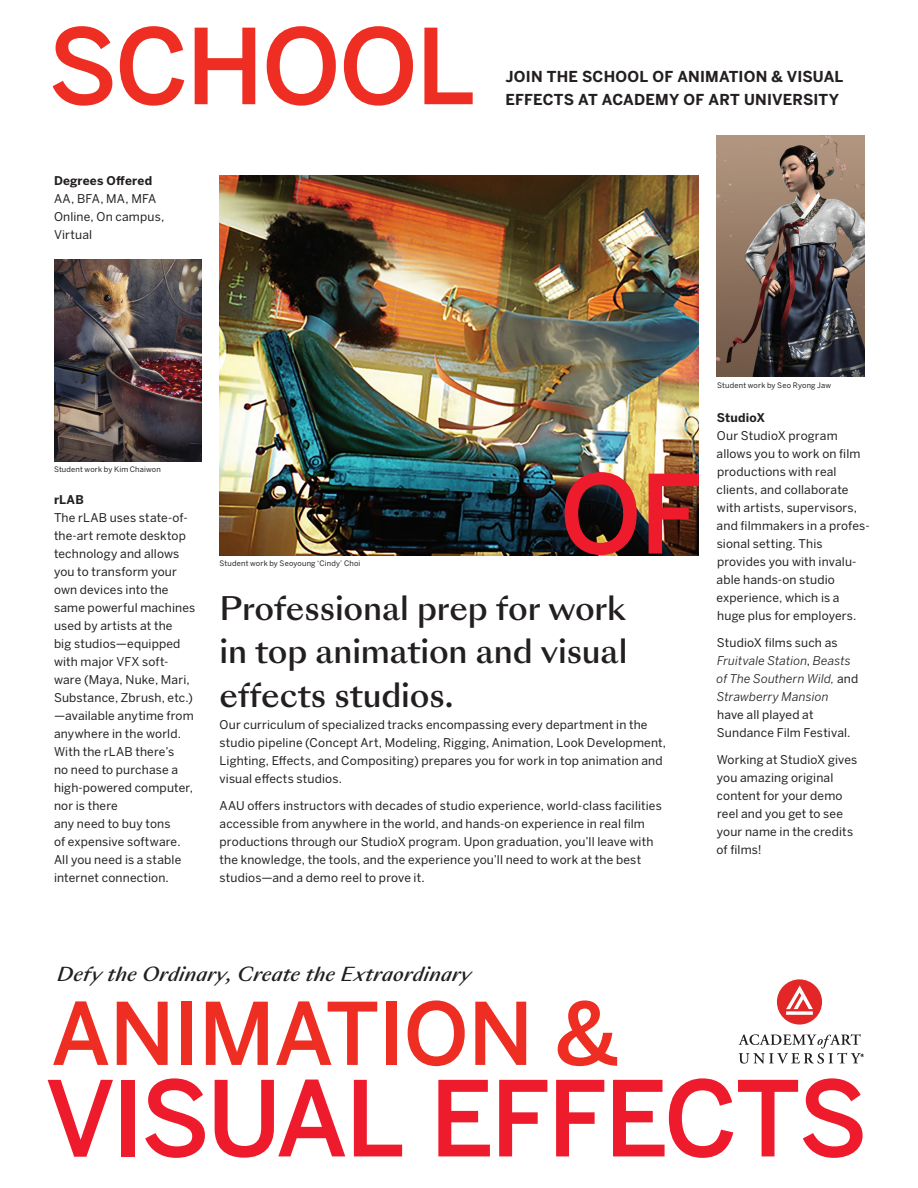
<style>
.page{position:relative;width:918px;height:1188px;background:#fff}
.page>*{position:absolute;margin:0;border:0;box-sizing:border-box;transform-origin:0 0}
.TEXT_benton-med_9_5{font:500 108px "Benton Sans";color:#ee1b2c}
.TEXT_benton-med_9_5-2{font:500 103.5px "Benton Sans";letter-spacing:-.03em;color:#ee1b2c}
.TEXT_benton-med_9_5-3{font:500 103.5px "Benton Sans";letter-spacing:-.02em;color:#ee2e22}
.TEXT_benton-med_9_5-4{font:500 85.5px "Benton Sans";letter-spacing:-.015em;color:#ee2e22}
.TEXT_benton-med_9_5-5{font:500 31.5px/43.5px "Sang Bleu Sunrise";letter-spacing:-.005em;color:#231f20;text-align:justify}
.TEXT_benton-med_9_5-6{font:italic 500 18.75px "Sang Bleu Sunrise";letter-spacing:.015em;color:#231f20}
.TEXT_benton-med_9_5-7{font:700 15px/22.5px "Benton Sans";letter-spacing:.015em;color:#231f20}
.TEXT_benton-med_9_5-8{font:12px/18px "Benton Sans";letter-spacing:.015em;color:#231f20}
.TEXT_benton-med_9_5-9{font:700 12px "Benton Sans";letter-spacing:.01em;color:#231f20}
.CAPTION_benton-book{font:7.5px "Benton Sans";letter-spacing:.02em;color:#231f20}
.s1{font-style:italic}
</style>
<div class="page">
<img style="left:220px;top:176px;width:478px;height:379px">
<img style="left:716px;top:135px;width:149px;height:242px">
<img style="left:55px;top:260px;width:147px;height:201px">
<svg style="left:777px;top:979px;width:45px;height:46px"></svg>
<svg style="left:739px;top:1034px;width:125px;height:30px"></svg>
<p class="TEXT_benton-med_9_5-3" style="left:48px;top:3px;width:429px">SCHOOL</p>
<p class="TEXT_benton-med_9_5-9" style="left:54px;top:174px;width:100px">Degrees Offered</p>
<p class="TEXT_benton-med_9_5-8" style="left:54px;top:190px;width:104px">AA, BFA, MA, MFA</p>
<p class="TEXT_benton-med_9_5-8" style="left:54px;top:208px;width:112px">Online, On campus,<br>Virtual</p>
<p class="TEXT_benton-med_9_5-7" style="left:506px;top:66px;width:339px">JOIN THE SCHOOL OF ANIMATION &amp; VISUAL<br>EFFECTS AT ACADEMY OF ART UNIVERSITY</p>
<p class="CAPTION_benton-book" style="left:717px;top:381px;width:115px">Student work by Seo Ryong Jaw</p>
<p class="CAPTION_benton-book" style="left:54px;top:465px;width:108px">Student work by Kim Chaiwon</p>
<p class="TEXT_benton-med_9_5-9" style="left:54px;top:492px;width:31px">rLAB</p>
<p class="TEXT_benton-med_9_5-8" style="left:54px;top:509px;width:143px">The rLAB uses state-of&shy;the-art remote desktop technology and allows you to transform your own devices into the same powerful machines used by artists at the<br>big studios—equipped with major VFX soft&shy;ware (Maya, Nuke, Mari,<br>Substance, Zbrush, etc.) —available anytime from anywhere in the world.<br>With the rLAB there’s<br>no need to purchase a high-powered computer, nor is there<br>any need to buy tons<br>of expensive software.<br>All you need is a stable internet connection.</p>
<p class="CAPTION_benton-book" style="left:220px;top:559px;width:142px">Student work by Seoyoung ‘Cindy’ Choi</p>
<p class="TEXT_benton-med_9_5" style="left:559px;top:448px;width:144px">OF</p>
<p class="TEXT_benton-med_9_5-5" style="left:220px;top:588px;width:409px">Professional prep for work in top animation and visual effects studios.</p>
<p class="TEXT_benton-med_9_5-8" style="left:220px;top:716px;width:448px">Our curriculum of specialized tracks encompassing every department in the studio pipeline (Concept Art, Modeling, Rigging, Animation, Look Development, Lighting, Effects, and Compositing) prepares you for work in top animation and visual effects studios.</p>
<p class="TEXT_benton-med_9_5-8" style="left:220px;top:797px;width:444px">AAU offers instructors with decades of studio experience, world-class facilities accessible from anywhere in the world, and hands-on experience in real film productions through our StudioX program. Upon graduation, you’ll leave with the knowledge, the tools, and the experience you’ll need to work at the best studios—and a demo reel to prove it.</p>
<p class="TEXT_benton-med_9_5-9" style="left:717px;top:410px;width:50px">StudioX</p>
<p class="TEXT_benton-med_9_5-8" style="left:717px;top:427px;width:145px">Our StudioX program allows you to work on film productions with real</p>
<p class="TEXT_benton-med_9_5-8" style="left:717px;top:481px;width:155px">clients, and collaborate with artists, supervisors, and filmmakers in a profes&shy;sional setting. This provides you with invalu&shy;able hands-on studio</p>
<p class="TEXT_benton-med_9_5-8" style="left:717px;top:589px;width:124px">experience, which is a</p>
<p class="TEXT_benton-med_9_5-8" style="left:717px;top:607px;width:141px">huge plus for employers.</p>
<p class="TEXT_benton-med_9_5-8" style="left:717px;top:634px;width:143px">StudioX films such as<br><span class="s1">Fruitvale Station</span>, <span class="s1">Beasts of The Southern Wild,</span> and<br><span class="s1">Strawberry Mansion<br></span>have all played at<br>Sundance Film Festival.</p>
<p class="TEXT_benton-med_9_5-8" style="left:717px;top:751px;width:142px">Working at StudioX gives you amazing original content for your demo reel and you get to see</p>
<p class="TEXT_benton-med_9_5-8" style="left:717px;top:823px;width:138px">your name in the credits</p>
<p class="TEXT_benton-med_9_5-8" style="left:717px;top:841px;width:47px">of films!</p>
<p class="TEXT_benton-med_9_5-6" style="left:57px;top:961px;width:416px">Defy the Ordinary, Create the Extraordinary</p>
<p class="TEXT_benton-med_9_5-4" style="left:51px;top:981px;width:569px">ANIMATION &amp;</p>
<p class="TEXT_benton-med_9_5-2" style="left:45px;top:1055px;width:824px">VISUAL EFFECTS</p>
</div>
